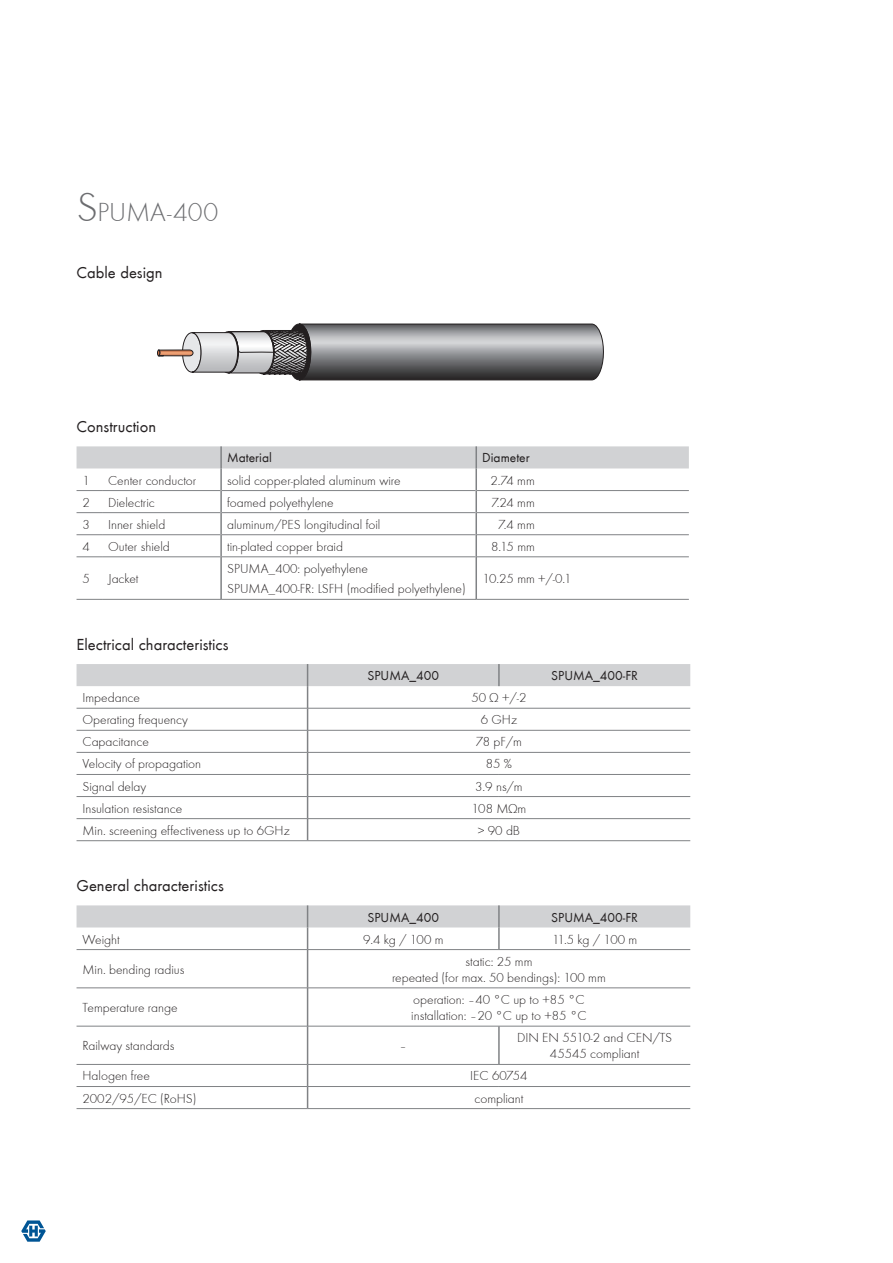
<style>
.page{position:relative;width:893px;height:1263px;background:#fff}
.page>*{position:absolute;margin:0;border:0;box-sizing:border-box;transform-origin:0 0}
.t1{font:300 27px "Futura T";color:#6c6d70}
.t2{font:16.5px "Futura T Boo";color:#231f20}
.t3{font:300 13.5px/16.2px "Futura T";color:#231f20}
.t4{font:13.5px "Futura T Boo";color:#231f20}
.s1{font-size:42px}
</style>
<div class="page">
<svg style="left:157px;top:324px;width:447px;height:56px"></svg>
<svg style="left:21px;top:1220px;width:25px;height:22px"></svg>
<div style="left:77px;top:446px;width:612px;height:22px;background:#d1d2d4"></div>
<svg style="left:77px;top:490px;width:25px;height:1px"></svg>
<hr style="left:102px;top:490px;width:118px;height:1px;background:#808285">
<hr style="left:222px;top:490px;width:253px;height:1px;background:#808285">
<hr style="left:477px;top:490px;width:212px;height:1px;background:#808285">
<svg style="left:77px;top:512px;width:25px;height:1px"></svg>
<hr style="left:102px;top:512px;width:118px;height:1px;background:#808285">
<hr style="left:222px;top:512px;width:253px;height:1px;background:#808285">
<hr style="left:477px;top:512px;width:212px;height:1px;background:#808285">
<svg style="left:77px;top:534px;width:25px;height:1px"></svg>
<hr style="left:102px;top:534px;width:118px;height:1px;background:#808285">
<hr style="left:222px;top:534px;width:253px;height:1px;background:#808285">
<hr style="left:477px;top:534px;width:212px;height:1px;background:#808285">
<svg style="left:77px;top:556px;width:25px;height:1px"></svg>
<hr style="left:102px;top:556px;width:118px;height:1px;background:#808285">
<hr style="left:222px;top:556px;width:253px;height:1px;background:#808285">
<hr style="left:477px;top:556px;width:212px;height:1px;background:#808285">
<svg style="left:77px;top:599px;width:25px;height:1px"></svg>
<hr style="left:102px;top:599px;width:119px;height:1px;background:#808285">
<hr style="left:221px;top:599px;width:255px;height:1px;background:#808285">
<hr style="left:476px;top:599px;width:213px;height:1px;background:#808285">
<hr style="left:220px;top:446px;width:2px;height:22px;background:#808285">
<hr style="left:475px;top:446px;width:2px;height:22px;background:#808285">
<hr style="left:220px;top:468px;width:2px;height:23px;background:#808285">
<hr style="left:475px;top:468px;width:2px;height:23px;background:#808285">
<hr style="left:220px;top:491px;width:2px;height:22px;background:#808285">
<hr style="left:475px;top:491px;width:2px;height:22px;background:#808285">
<hr style="left:220px;top:513px;width:2px;height:22px;background:#808285">
<hr style="left:475px;top:513px;width:2px;height:22px;background:#808285">
<hr style="left:220px;top:535px;width:2px;height:22px;background:#808285">
<hr style="left:475px;top:535px;width:2px;height:22px;background:#808285">
<hr style="left:220px;top:557px;width:2px;height:42px;background:#808285">
<hr style="left:475px;top:557px;width:2px;height:42px;background:#808285">
<svg style="left:77px;top:664px;width:613px;height:176px"></svg>
<hr style="left:77px;top:708px;width:231px;height:1px;background:#808285">
<hr style="left:308px;top:708px;width:191px;height:1px;background:#808285">
<hr style="left:499px;top:708px;width:191px;height:1px;background:#808285">
<hr style="left:77px;top:730px;width:231px;height:1px;background:#808285">
<hr style="left:308px;top:730px;width:191px;height:1px;background:#808285">
<hr style="left:499px;top:730px;width:191px;height:1px;background:#808285">
<hr style="left:77px;top:752px;width:231px;height:1px;background:#808285">
<hr style="left:308px;top:752px;width:191px;height:1px;background:#808285">
<hr style="left:499px;top:752px;width:191px;height:1px;background:#808285">
<hr style="left:77px;top:774px;width:231px;height:1px;background:#808285">
<hr style="left:308px;top:774px;width:191px;height:1px;background:#808285">
<hr style="left:499px;top:774px;width:191px;height:1px;background:#808285">
<hr style="left:77px;top:796px;width:231px;height:1px;background:#808285">
<hr style="left:308px;top:796px;width:191px;height:1px;background:#808285">
<hr style="left:499px;top:796px;width:191px;height:1px;background:#808285">
<hr style="left:77px;top:818px;width:231px;height:1px;background:#808285">
<hr style="left:308px;top:818px;width:191px;height:1px;background:#808285">
<hr style="left:499px;top:818px;width:191px;height:1px;background:#808285">
<hr style="left:77px;top:840px;width:231px;height:1px;background:#808285">
<hr style="left:308px;top:840px;width:191px;height:1px;background:#808285">
<hr style="left:499px;top:840px;width:191px;height:1px;background:#808285">
<svg style="left:77px;top:905px;width:613px;height:44px"></svg>
<hr style="left:498px;top:927px;width:2px;height:22px;background:#808285">
<hr style="left:307px;top:950px;width:1px;height:38px;background:#808285">
<hr style="left:307px;top:988px;width:1px;height:38px;background:#808285">
<hr style="left:307px;top:1026px;width:1px;height:38px;background:#808285">
<hr style="left:498px;top:1026px;width:2px;height:38px;background:#808285">
<svg style="left:307px;top:1065px;width:1px;height:43px"></svg>
<hr style="left:77px;top:949px;width:231px;height:1px;background:#808285">
<hr style="left:308px;top:949px;width:191px;height:1px;background:#808285">
<hr style="left:499px;top:949px;width:191px;height:1px;background:#808285">
<hr style="left:77px;top:987px;width:231px;height:1px;background:#808285">
<hr style="left:308px;top:987px;width:191px;height:1px;background:#808285">
<hr style="left:499px;top:987px;width:191px;height:1px;background:#808285">
<hr style="left:77px;top:1026px;width:231px;height:1px;background:#808285">
<hr style="left:308px;top:1026px;width:191px;height:1px;background:#808285">
<hr style="left:499px;top:1026px;width:191px;height:1px;background:#808285">
<hr style="left:77px;top:1064px;width:231px;height:1px;background:#808285">
<hr style="left:308px;top:1064px;width:191px;height:1px;background:#808285">
<hr style="left:499px;top:1064px;width:191px;height:1px;background:#808285">
<hr style="left:77px;top:1086px;width:231px;height:1px;background:#808285">
<hr style="left:308px;top:1086px;width:191px;height:1px;background:#808285">
<hr style="left:499px;top:1086px;width:191px;height:1px;background:#808285">
<hr style="left:77px;top:1108px;width:231px;height:1px;background:#808285">
<hr style="left:308px;top:1108px;width:191px;height:1px;background:#808285">
<hr style="left:499px;top:1108px;width:191px;height:1px;background:#808285">
<h1 class="t1" style="left:77px;top:197px;width:143px"><span class="s1">S</span>PUMA-400</h1>
<p class="t2" style="left:77px;top:263px;width:88px">Cable design</p>
<p class="t2" style="left:77px;top:417px;width:81px">Construction</p>
<p class="t4" style="left:227px;top:450px;width:46px">Material</p>
<p class="t4" style="left:482px;top:450px;width:49px">Diameter</p>
<p class="t3" style="left:83px;top:472px;width:9px">1</p>
<p class="t3" style="left:108px;top:472px;width:90px">Center conductor</p>
<p class="t3" style="left:227px;top:472px;width:175px">solid copper-plated aluminum wire</p>
<p class="t3" style="left:490px;top:472px;width:46px">2.74 mm</p>
<p class="t3" style="left:83px;top:494px;width:9px">2</p>
<p class="t3" style="left:108px;top:494px;width:48px">Dielectric</p>
<p class="t3" style="left:227px;top:494px;width:108px">foamed polyethylene</p>
<p class="t3" style="left:491px;top:494px;width:45px">7.24 mm</p>
<p class="t3" style="left:83px;top:516px;width:9px">3</p>
<p class="t3" style="left:108px;top:516px;width:59px">Inner shield</p>
<p class="t3" style="left:227px;top:516px;width:155px">aluminum/PES longitudinal foil</p>
<p class="t3" style="left:498px;top:516px;width:38px">7.4 mm</p>
<p class="t3" style="left:83px;top:538px;width:9px">4</p>
<p class="t3" style="left:108px;top:538px;width:63px">Outer shield</p>
<p class="t3" style="left:227px;top:538px;width:117px">tin-plated copper braid</p>
<p class="t3" style="left:491px;top:538px;width:45px">8.15 mm</p>
<p class="t3" style="left:83px;top:571px;width:9px">5</p>
<p class="t3" style="left:108px;top:571px;width:32px">Jacket</p>
<p class="t3" style="left:227px;top:558px;width:240px;line-height:20.4px">SPUMA_400: polyethylene<br>SPUMA_400-FR: LSFH (modified polyethylene)</p>
<p class="t3" style="left:482px;top:571px;width:91px">10.25 mm +/-0.1</p>
<p class="t2" style="left:77px;top:635px;width:154px">Electrical characteristics</p>
<p class="t4" style="left:367px;top:668px;width:73px">SPUMA_400</p>
<p class="t4" style="left:551px;top:668px;width:88px">SPUMA_400-FR</p>
<p class="t3" style="left:83px;top:690px;width:59px">Impedance</p>
<p class="t3" style="left:471px;top:690px;width:56px">50 Ω +/-2</p>
<p class="t3" style="left:83px;top:712px;width:107px">Operating frequency</p>
<p class="t3" style="left:481px;top:712px;width:38px">6 GHz</p>
<p class="t3" style="left:83px;top:734px;width:68px">Capacitance</p>
<p class="t3" style="left:476px;top:734px;width:48px">78 pF/m</p>
<p class="t3" style="left:83px;top:756px;width:120px">Velocity of propagation</p>
<p class="t3" style="left:486px;top:756px;width:28px">85 %</p>
<p class="t3" style="left:83px;top:778px;width:65px">Signal delay</p>
<p class="t3" style="left:475px;top:778px;width:49px">3.9 ns/m</p>
<p class="t3" style="left:83px;top:800px;width:101px">Insulation resistance</p>
<p class="t3" style="left:472px;top:800px;width:56px">108 MΩm</p>
<p class="t3" style="left:83px;top:822px;width:209px">Min. screening effectiveness up to 6GHz</p>
<p class="t3" style="left:478px;top:822px;width:44px">&gt; 90 dB</p>
<p class="t2" style="left:77px;top:876px;width:149px">General characteristics</p>
<p class="t4" style="left:367px;top:909px;width:73px">SPUMA_400</p>
<p class="t4" style="left:551px;top:909px;width:88px">SPUMA_400-FR</p>
<p class="t3" style="left:83px;top:931px;width:39px">Weight</p>
<p class="t3" style="left:363px;top:931px;width:82px">9.4 kg / 100 m</p>
<p class="t3" style="left:552px;top:931px;width:87px">11.5 kg / 100 m</p>
<p class="t3" style="left:83px;top:961px;width:103px">Min. bending radius</p>
<p class="t3" style="left:392px;top:953px;width:215px;text-align:center">static: 25 mm<br>repeated (for max. 50 bendings): 100 mm</p>
<p class="t3" style="left:83px;top:1000px;width:97px">Temperature range</p>
<p class="t3" style="left:411px;top:992px;width:177px">operation: –40 °C up to +85 °C installation: –20 °C up to +85 °C</p>
<p class="t3" style="left:83px;top:1038px;width:93px">Railway standards</p>
<p class="t3" style="left:400px;top:1038px;width:9px">–</p>
<p class="t3" style="left:517px;top:1030px;width:157px;text-align:center">DIN EN 5510-2 and CEN/TS<br>45545 compliant</p>
<p class="t3" style="left:83px;top:1068px;width:69px">Halogen free</p>
<p class="t3" style="left:470px;top:1068px;width:59px">IEC 60754</p>
<p class="t3" style="left:83px;top:1090px;width:115px">2002/95/EC (RoHS)</p>
<p class="t3" style="left:474px;top:1090px;width:51px">compliant</p>
</div>
